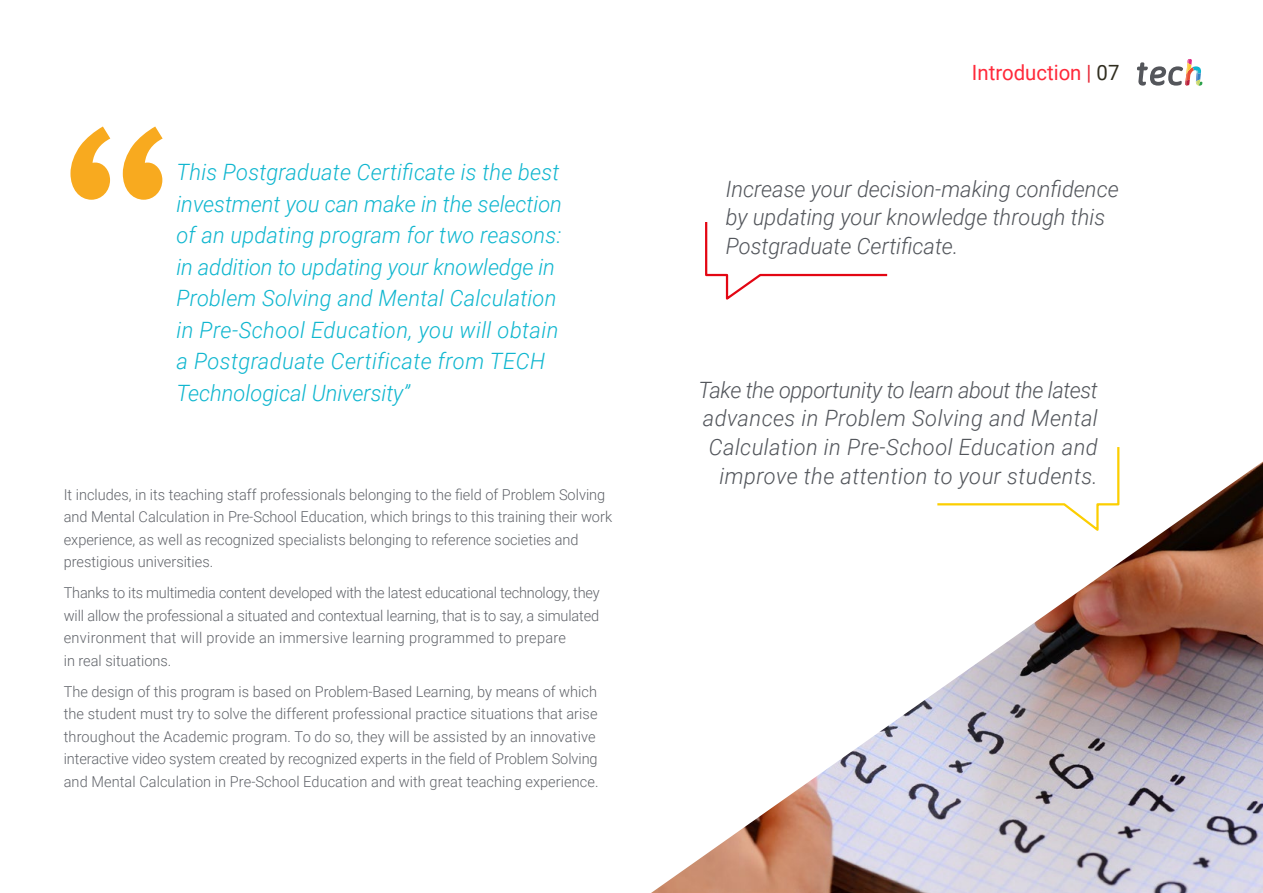
<style>
.page{position:relative;width:1263px;height:893px;background:#fff}
.page>*{position:absolute;margin:0;border:0;box-sizing:border-box;transform-origin:0 0}
.t1{font:italic 300 22.5px/31.5px "Roboto";letter-spacing:.01em;color:#0fb6cf}
.t2{font:italic 300 22.5px/28.5px "Roboto";letter-spacing:.02em;color:#52555b;text-align:right}
.t3{font:italic 300 22.5px/28.5px "Roboto";color:#52555b}
.t4{font:21px "Roboto";color:#ff293a}
.t5{font:300 15px/22.5px "Roboto";color:#61646a}
.s1{color:#e62735}
.s2{color:#312e20}
</style>
<div class="page">
<svg style="left:70px;top:126px;width:93px;height:74px"></svg>
<img style="left:651px;top:461px;width:612px;height:432px">
<svg style="left:935px;top:447px;width:185px;height:87px"></svg>
<svg style="left:705px;top:222px;width:183px;height:78px"></svg>
<svg style="left:1137px;top:59px;width:65px;height:27px"></svg>
<p class="t1" style="left:176px;top:155px;width:387px">This Postgraduate Certificate is the best investment you can make in the selection of an updating program for two reasons: in addition to updating your knowledge in Problem Solving and Mental Calculation in Pre-School Education, you will obtain a Postgraduate Certificate from TECH Technological University”</p>
<p class="t5" style="left:64px;top:482px;width:550px">It includes, in its teaching staff professionals belonging to the field of Problem Solving and Mental Calculation in Pre-School Education, which brings to this training their work experience, as well as recognized specialists belonging to reference societies and prestigious universities.</p>
<p class="t5" style="left:64px;top:581px;width:537px">Thanks to its multimedia content developed with the latest educational technology, they will allow the professional a situated and contextual learning, that is to say, a simulated environment that will provide an immersive learning programmed to prepare<br>in real situations.</p>
<p class="t5" style="left:64px;top:679px;width:536px">The design of this program is based on Problem-Based Learning, by means of which the student must try to solve the different professional practice situations that arise throughout the Academic program. To do so, they will be assisted by an innovative interactive video system created by recognized experts in the field of Problem Solving and Mental Calculation in Pre-School Education and with great teaching experience.</p>
<h2 class="t4" style="left:972px;top:57px;width:149px">Introduction <span class="s1">|</span> <span class="s2">07</span></h2>
<h1 class="t3" style="left:726px;top:173px;width:394px">Increase your decision-making confidence by updating your knowledge through this<br>Postgraduate Certificate.</h1>
<h1 class="t2" style="left:698px;top:375px;width:401px">Take the opportunity to learn about the latest advances in Problem Solving and Mental Calculation in Pre-School Education and improve the attention to your students.</h1>
</div>
